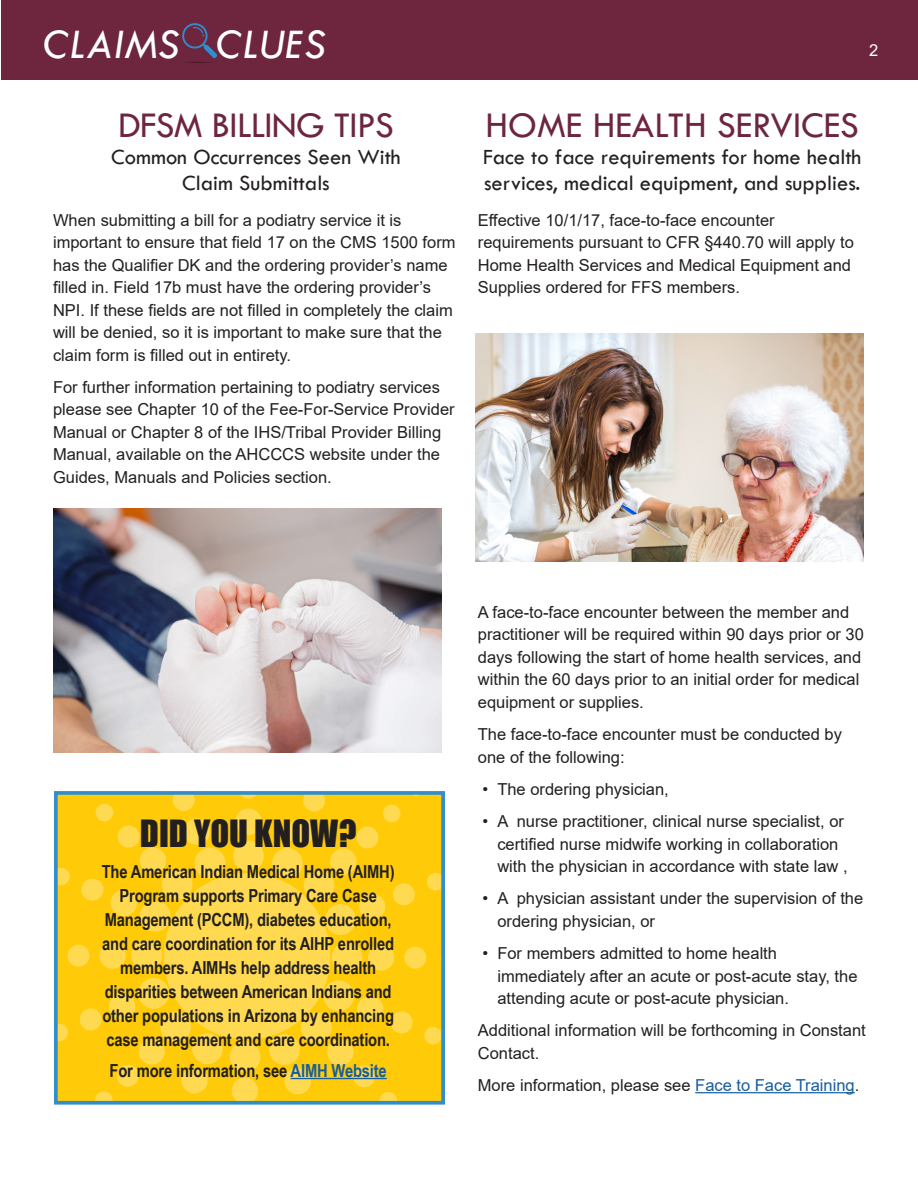
<style>
.page{position:relative;width:918px;height:1188px;background:#fff}
.page>*{position:absolute;margin:0;border:0;box-sizing:border-box;transform-origin:0 0}
.t1{font:italic 43.65px "Tw Cen";color:#fff}
.Main_red_headline{font:37.5px "Tw Cen";color:#6d263e}
.Main_red_headline-2{font:37.5px "Tw Cen";letter-spacing:-.02em;color:#6d263e}
.t2{font:34.5px "Impact";color:#231f20}
.subhead{font:22.5px/25.5px "Tw Cen";color:#231f20;text-align:center}
.t3{font:700 18px/24px "Arial Narrow";letter-spacing:-.01em;color:#231f20;text-align:center}
.body{font:16.5px/22.5px "Arial";color:#231f20}
.body-2{font:16.5px "Arial";color:#fff}
.s1{color:#175d9e}
</style>
<div class="page">
<div style="left:1px;top:0;width:917px;height:79px;background:#6d263e"></div>
<svg style="left:182px;top:23px;width:35px;height:40px"></svg>
<svg style="left:59px;top:796px;width:381px;height:304px;background:#fecf1c"></svg>
<div style="left:164px;top:873px;width:166px;height:166px;background:#ffda51;border-radius:50%"></div>
<div style="left:54px;top:791px;width:391px;height:314px;border:4px solid #318dcc"></div>
<img style="left:53px;top:509px;width:389px;height:243px">
<hr style="left:695px;top:1092px;width:160px;height:1px;background:#175d9e">
<img style="left:475px;top:334px;width:389px;height:228px">
<hr style="left:291px;top:1078px;width:96px;height:1px;background:#175d9e">
<h1 class="t1" style="left:43px;top:18px;width:285px">CLAIMS CLUES</h1>
<p class="Main_red_headline-2" style="left:118px;top:102px;width:277px">DFSM BILLING TIPS</p>
<p class="subhead" style="left:111px;top:144px;width:291px">Common Occurrences Seen With<br>Claim Submittals</p>
<p class="body" style="left:53px;top:209px;width:404px">When submitting a bill for a podiatry service it is important to ensure that field 17 on the CMS 1500 form has the Qualifier DK and the ordering provider’s name filled in. Field 17b must have the ordering provider’s NPI. If these fields are not filled in completely the claim will be denied, so it is important to make sure that the claim form is filled out in entirety.</p>
<p class="body" style="left:53px;top:376px;width:403px">For further information pertaining to podiatry services please see Chapter 10 of the Fee-For-Service Provider Manual or Chapter 8 of the IHS/Tribal Provider Billing Manual, available on the AHCCCS website under the Guides, Manuals and Policies section.</p>
<p class="body-2" style="left:869px;top:39px;width:11px">2</p>
<p class="Main_red_headline" style="left:486px;top:102px;width:375px">HOME HEALTH SERVICES</p>
<p class="subhead" style="left:483px;top:144px;width:380px;text-align:left">Face to face requirements for home health services, medical equipment, and supplies.</p>
<p class="body" style="left:478px;top:209px;width:377px">Effective 10/1/17, face-to-face encounter requirements pursuant to CFR §440.70 will apply to Home Health Services and Medical Equipment and Supplies ordered for FFS members.</p>
<p class="t2" style="left:140px;top:807px;width:218px">DID YOU KNOW?</p>
<p class="t3" style="left:102px;top:859px;width:294px">The American Indian Medical Home (AIMH)<br>Program supports Primary Care Case Management (PCCM), diabetes education, and care coordination for its AIHP enrolled members. AIMHs help address health disparities between American Indians and other populations in Arizona by enhancing case management and care coordination.</p>
<p class="t3" style="left:110px;top:1057px;width:279px">For more information, see <span class="s1">AIMH Website</span></p>
<p class="body" style="left:478px;top:601px;width:388px">A face-to-face encounter between the member and practitioner will be required within 90 days prior or 30 days following the start of home health services, and within the 60 days prior to an initial order for medical equipment or supplies.</p>
<p class="body" style="left:478px;top:723px;width:366px">The face-to-face encounter must be conducted by one of the following:</p>
<p class="body" style="left:482px;top:778px;width:188px">• The ordering physician,</p>
<p class="body" style="left:497px;top:810px;width:352px;text-indent:-15px">• A nurse practitioner, clinical nurse specialist, or certified nurse midwife working in collaboration with the physician in accordance with state law ,</p>
<p class="body" style="left:497px;top:887px;width:367px;text-indent:-15px">• A physician assistant under the supervision of the ordering physician, or</p>
<p class="body" style="left:497px;top:942px;width:362px;text-indent:-15px">• For members admitted to home health immediately after an acute or post-acute stay, the attending acute or post-acute physician.</p>
<p class="body" style="left:478px;top:1019px;width:389px">Additional information will be forthcoming in Constant<br>Contact.</p>
<p class="body" style="left:478px;top:1074px;width:383px">More information, please see <span class="s1">Face to Face Training</span>.</p>
</div>
